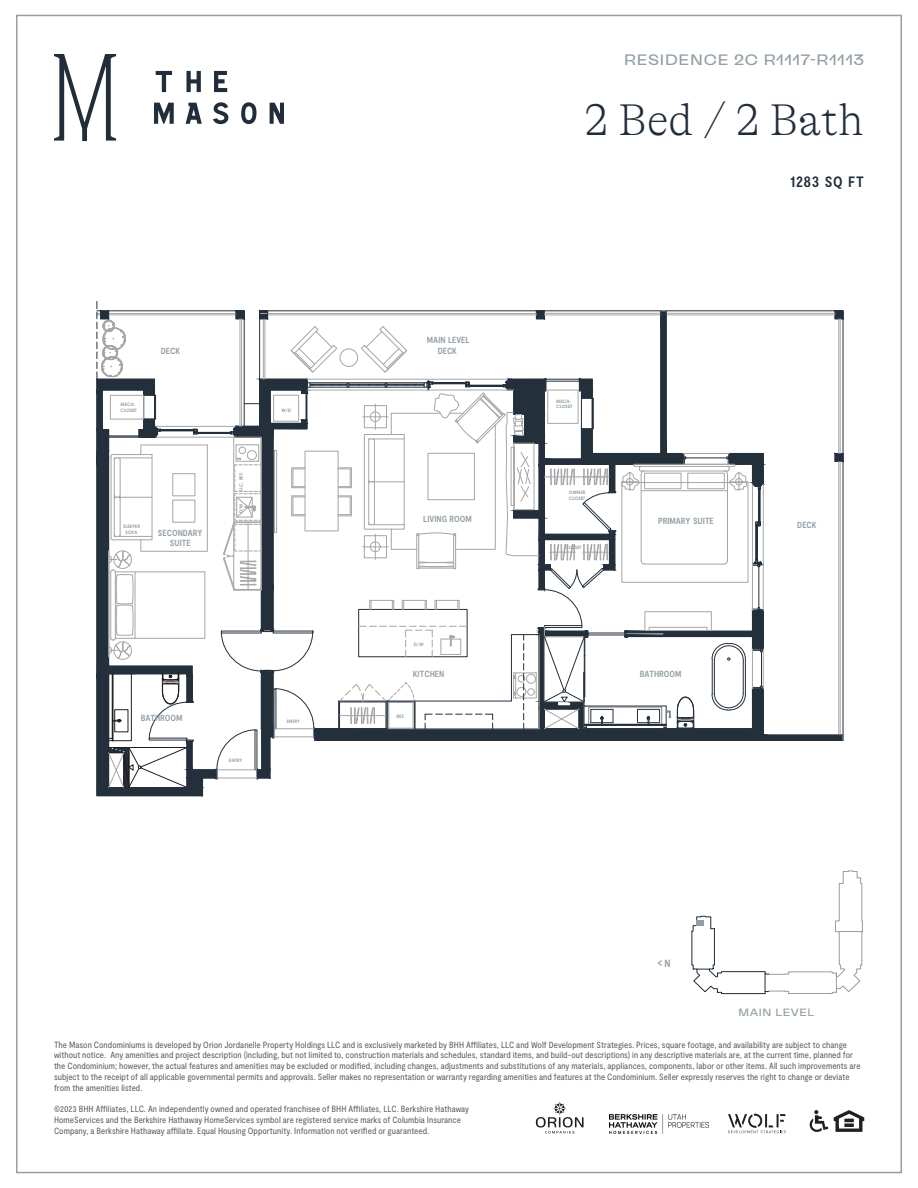
<style>
.page{position:relative;width:918px;height:1188px;background:#fff}
.page>*{position:absolute;margin:0;border:0;box-sizing:border-box;transform-origin:0 0}
.t1{font:100 45px "GT Alpina";color:#212d3b}
.t2{font:500 15px "Freigeist Wide";letter-spacing:.05em;color:#939fa4}
.Subhead{font:700 condensed 15px "Moderat";letter-spacing:.04em;color:#212d3b}
.Subhead-2{font:500 10.5px "Freigeist Wide";letter-spacing:.05em;color:#939fa4}
.t3{font:700 condensed 10.5px "Moderat";color:#939fa4}
.t4{font:condensed 9px/10.8px "Moderat";letter-spacing:.005em;color:#57585a}
.t5{font:700 condensed 8.85px/9.8px "Moderat";color:#919ea4;text-align:center}
.t6{font:700 4.65px/5.7px "Century Gothic";color:#919ea4}
</style>
<div class="page">
<svg style="left:54px;top:54px;width:62px;height:87px"></svg>
<svg style="left:156px;top:71px;width:16px;height:21px"></svg>
<svg style="left:186px;top:71px;width:15px;height:21px"></svg>
<svg style="left:214px;top:71px;width:13px;height:21px"></svg>
<svg style="left:154px;top:103px;width:20px;height:21px"></svg>
<svg style="left:213px;top:102px;width:15px;height:22px"></svg>
<svg style="left:241px;top:102px;width:15px;height:22px"></svg>
<svg style="left:270px;top:103px;width:14px;height:21px"></svg>
<svg style="left:186px;top:103px;width:16px;height:21px"></svg>
<svg style="left:809px;top:1110px;width:19px;height:22px"></svg>
<svg style="left:834px;top:1110px;width:30px;height:22px"></svg>
<svg style="left:728px;top:1114px;width:58px;height:19px"></svg>
<svg style="left:536px;top:1101px;width:48px;height:32px"></svg>
<img style="left:610px;top:1115px;width:98px;height:18px">
<svg style="left:691px;top:871px;width:172px;height:123px"></svg>
<svg style="left:96px;top:301px;width:748px;height:495px"></svg>
<p class="t5" style="left:427px;top:335px;width:44px">MAIN LEVEL</p>
<p class="t6" style="left:120px;top:402px;width:18px">MECH.<br>CLOSET</p>
<p class="t5" style="left:161px;top:346px;width:21px">DECK</p>
<p class="t5" style="left:438px;top:346px;width:21px">DECK</p>
<p class="t6" style="left:281px;top:407px;width:11px">W/D</p>
<p class="t6" style="left:123px;top:524px;width:18px;text-align:center">SLEEPER<br>SOFA</p>
<p class="t5" style="left:158px;top:528px;width:46px">SECONDARY<br>SUITE</p>
<p class="t6" style="left:238px;top:491px;width:21px;rotate:-90deg">U.C. REF.</p>
<p class="t6" style="left:238px;top:513px;width:11px;rotate:-90deg">D/W</p>
<p class="t5" style="left:423px;top:515px;width:50px">LIVING ROOM</p>
<p class="t6" style="left:414px;top:641px;width:11px">D/W</p>
<p class="t5" style="left:413px;top:669px;width:33px">KITCHEN</p>
<p class="t5" style="left:141px;top:713px;width:43px">BATHROOM</p>
<p class="t6" style="left:229px;top:758px;width:15px">ENTRY</p>
<p class="t6" style="left:287px;top:718px;width:15px">ENTRY</p>
<p class="t6" style="left:397px;top:713px;width:10px">REF.</p>
<p class="t2" style="left:624px;top:50px;width:241px">RESIDENCE 2C R1117-R1113</p>
<p class="t1" style="left:585px;top:95px;width:281px">2 Bed / 2 Bath</p>
<p class="Subhead" style="left:790px;top:173px;width:75px">1283 SQ FT</p>
<p class="t6" style="left:556px;top:398px;width:18px">MECH.<br>CLOSET</p>
<p class="t6" style="left:569px;top:489px;width:18px">OWNER<br>CLOSET</p>
<p class="t6" style="left:565px;top:544px;width:18px">CLOSET</p>
<p class="t5" style="left:658px;top:517px;width:57px">PRIMARY SUITE</p>
<p class="t5" style="left:640px;top:670px;width:43px">BATHROOM</p>
<p class="t5" style="left:797px;top:521px;width:21px">DECK</p>
<p class="t3" style="left:665px;top:957px;width:8px">N</p>
<p class="t3" style="left:663px;top:969px;width:7px;rotate:-180deg">&gt;</p>
<p class="Subhead-2" style="left:739px;top:1006px;width:77px">MAIN LEVEL</p>
<p class="t4" style="left:54px;top:1039px;width:808px">The Mason Condominiums is developed by Orion Jordanelle Property Holdings LLC and is exclusively marketed by BHH Affiliates, LLC and Wolf Development Strategies. Prices, square footage, and availability are subject to change without notice. Any amenities and project description (including, but not limited to, construction materials and schedules, standard items, and build-out descriptions) in any descriptive materials are, at the current time, planned for the Condominium; however, the actual features and amenities may be excluded or modified, including changes, adjustments and substitutions of any materials, appliances, components, labor or other items. All such improvements are subject to the receipt of all applicable governmental permits and approvals. Seller makes no representation or warranty regarding amenities and features at the Condominium. Seller expressly reserves the right to change or deviate from the amenities listed.</p>
<p class="t4" style="left:54px;top:1104px;width:417px">©2023 BHH Affiliates, LLC. An independently owned and operated franchisee of BHH Affiliates, LLC. Berkshire Hathaway<br>HomeServices and the Berkshire Hathaway HomeServices symbol are registered service marks of Columbia Insurance<br>Company, a Berkshire Hathaway affiliate. Equal Housing Opportunity. Information not verified or guaranteed.</p>
</div>
